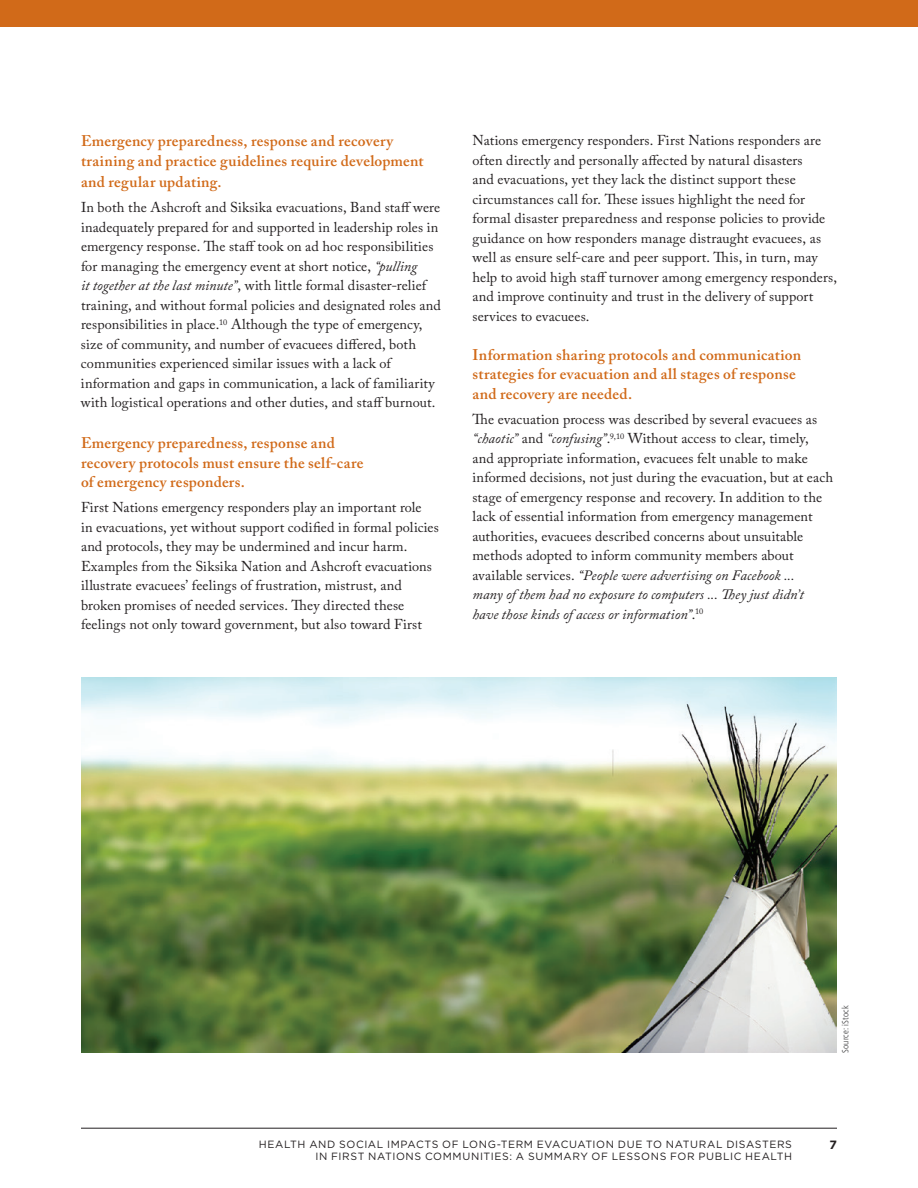
<style>
.page{position:relative;width:918px;height:1188px;background:#fff}
.page>*{position:absolute;margin:0;border:0;box-sizing:border-box;transform-origin:0 0}
.t1{font:600 15.3px/19.5px "Adobe Caslon Pro";letter-spacing:.015em;color:#d16a19}
.t2{font:14.25px/19.5px "Adobe Caslon Pro";letter-spacing:.01em;color:#231f20}
.t3{font:700 12px "Gotham HTF";color:#231f20}
.t4{font:10.5px "Gotham HTF";letter-spacing:.055em;color:#231f20}
.t5{font:300 condensed 9px "Frutiger";letter-spacing:.02em;color:#3e3e3f}
.s1{font-style:italic}
</style>
<div class="page">
<hr style="left:81px;top:1128px;width:756px;height:1px;background:#231f20">
<div style="left:0;top:0;width:918px;height:27px;background:#d16a19"></div>
<img style="left:81px;top:677px;width:756px;height:376px">
<p class="t1" style="left:81px;top:131px;width:344px">Emergency preparedness, response and recovery training and practice guidelines require development</p>
<p class="t1" style="left:81px;top:172px;width:142px">and regular updating.</p>
<p class="t2" style="left:81px;top:198px;width:361px">In both the Ashcroft and Siksika evacuations, Band staff were inadequately prepared for and supported in leadership roles in emergency response. The staff took on ad hoc responsibilities for managing the emergency event at short notice, <span class="s1">“pulling<br>it together at the last minute”</span>, with little formal disaster-relief training, and without formal policies and designated roles and responsibilities in place.<sup>10</sup> Although the type of emergency, size of community, and number of evacuees differed, both communities experienced similar issues with a lack of information and gaps in communication, a lack of familiarity with logistical operations and other duties, and staff burnout.</p>
<p class="t1" style="left:81px;top:433px;width:284px">Emergency preparedness, response and recovery protocols must ensure the self-care of emergency responders.</p>
<p class="t2" style="left:81px;top:498px;width:360px">First Nations emergency responders play an important role<br>in evacuations, yet without support codified in formal policies and protocols, they may be undermined and incur harm.<br>Examples from the Siksika Nation and Ashcroft evacuations illustrate evacuees’ feelings of frustration, mistrust, and broken promises of needed services. They directed these feelings not only toward government, but also toward First</p>
<p class="t2" style="left:473px;top:131px;width:366px">Nations emergency responders. First Nations responders are often directly and personally affected by natural disasters<br>and evacuations, yet they lack the distinct support these circumstances call for. These issues highlight the need for formal disaster preparedness and response policies to provide guidance on how responders manage distraught evacuees, as well as ensure self-care and peer support. This, in turn, may help to avoid high staff turnover among emergency responders, and improve continuity and trust in the delivery of support services to evacuees.</p>
<p class="t1" style="left:472px;top:345px;width:330px">Information sharing protocols and communication strategies for evacuation and all stages of response and recovery are needed.</p>
<p class="t2" style="left:472px;top:409px;width:362px">The evacuation process was described by several evacuees as <span class="s1">“chaotic”</span> and <span class="s1">“confusing”</span>.<sup>9,10</sup> Without access to clear, timely, and appropriate information, evacuees felt unable to make informed decisions, not just during the evacuation, but at each stage of emergency response and recovery. In addition to the lack of essential information from emergency management authorities, evacuees described concerns about unsuitable methods adopted to inform community members about available services. <span class="s1">“People were advertising on Facebook ...<br>many of them had no exposure to computers ... They just didn’t have those kinds of access or information”</span>.<sup>10</sup></p>
<p class="t5" style="left:840px;top:1053px;width:49px;rotate:-90deg">Source: iStock</p>
<p class="t4" style="left:259px;top:1138px;width:535px">HEALTH AND SOCIAL IMPACTS OF LONG-TERM EVACUATION DUE TO NATURAL DISASTERS</p>
<p class="t3" style="left:829px;top:1138px;width:9px">7</p>
<p class="t4" style="left:315px;top:1150px;width:478px">IN FIRST NATIONS COMMUNITIES: A SUMMARY OF LESSONS FOR PUBLIC HEALTH</p>
</div>
